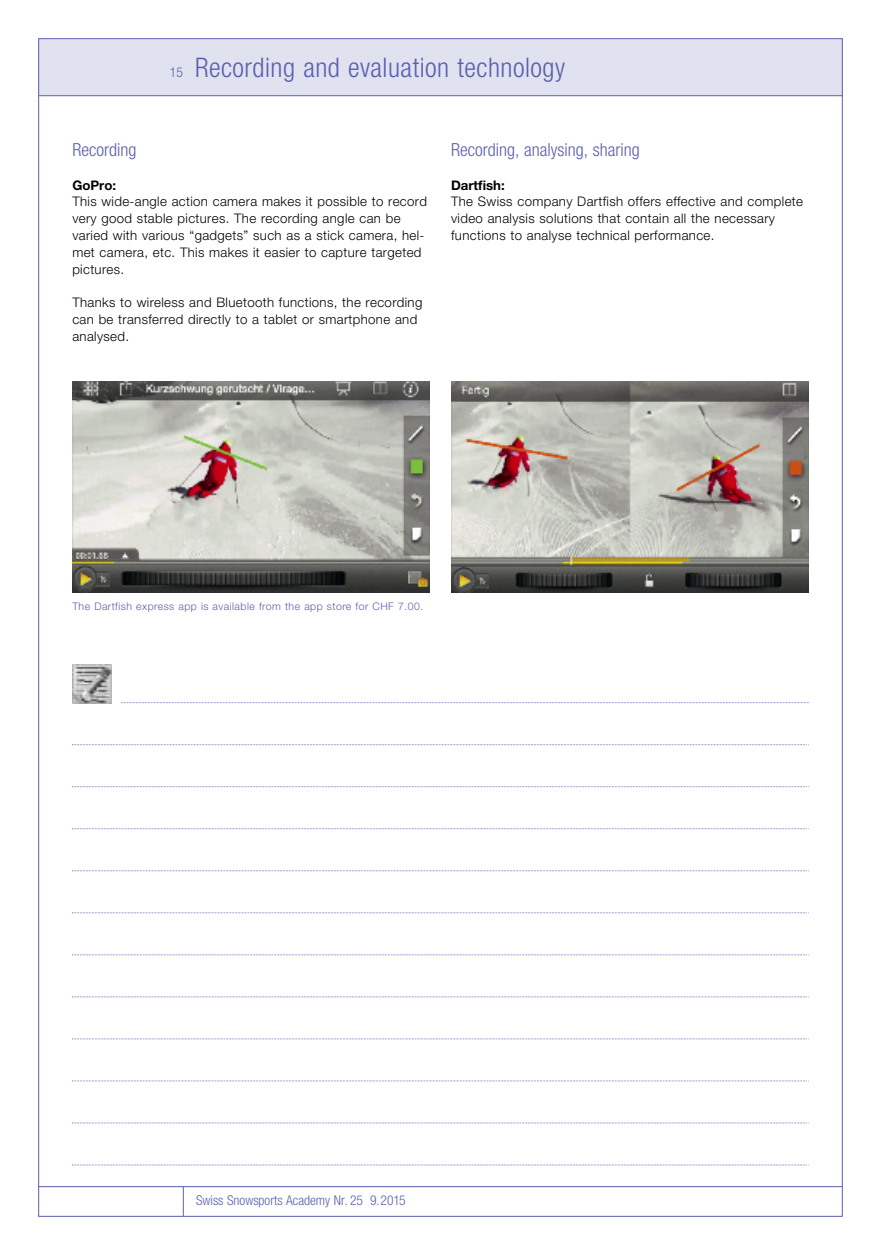
<style>
.page{position:relative;width:881px;height:1255px;background:#fff}
.page>*{position:absolute;margin:0;border:0;box-sizing:border-box;transform-origin:0 0}
.t1{font:300 condensed 27px "Helvetica Neue LT Std";letter-spacing:.02em;color:#5a60ad}
.t2{font:300 condensed 18px "Helvetica Neue LT Std";color:#5a60ad}
.t3{font:300 condensed 13.5px "Helvetica Neue LT Std";color:#5a60ad}
.t4{font:300 13.2px/16.8px "Helvetica Neue LT Std";letter-spacing:.03em;color:#000}
.t5{font:700 13.2px "Helvetica Neue LT Std";color:#000}
.t6{font:300 10.5px "Helvetica Neue";letter-spacing:.045em;color:#5a60ad}
.s1{font-size:13.5px}
</style>
<div class="page">
<div style="left:38px;top:39px;width:804px;height:56px;background:#e1e2f0"></div>
<hr style="left:39px;top:95px;width:803px;height:1px;background:#5a60ad">
<hr style="left:39px;top:1186px;width:803px;height:1px;background:#5a60ad">
<hr style="left:183px;top:1186px;width:1px;height:30px;background:#5a60ad">
<img style="left:72px;top:381px;width:357px;height:211px">
<img style="left:451px;top:381px;width:357px;height:211px">
<svg style="left:121px;top:702px;width:687px;height:1px"></svg>
<svg style="left:72px;top:744px;width:735px;height:1px"></svg>
<svg style="left:72px;top:786px;width:735px;height:1px"></svg>
<svg style="left:72px;top:828px;width:735px;height:1px"></svg>
<svg style="left:72px;top:870px;width:735px;height:1px"></svg>
<svg style="left:72px;top:912px;width:735px;height:1px"></svg>
<svg style="left:72px;top:954px;width:735px;height:1px"></svg>
<svg style="left:72px;top:996px;width:735px;height:1px"></svg>
<svg style="left:72px;top:1038px;width:735px;height:1px"></svg>
<svg style="left:72px;top:1080px;width:735px;height:1px"></svg>
<svg style="left:72px;top:1122px;width:735px;height:1px"></svg>
<svg style="left:72px;top:1164px;width:735px;height:1px"></svg>
<img style="left:72px;top:664px;width:40px;height:39px">
<h1 class="t1" style="left:170px;top:58px;width:396px"><span class="s1">15</span> Recording and evaluation technology</h1>
<h2 class="t2" style="left:72px;top:143px;width:65px">Recording</h2>
<p class="t5" style="left:72px;top:180px;width:45px">GoPro:</p>
<p class="t4" style="left:72px;top:194px;width:356px">This wide-angle action camera makes it possible to record very good stable pictures. The recording angle can be varied with various “gadgets” such as a stick camera, hel&shy;met camera, etc. This makes it easier to capture targeted pictures.</p>
<p class="t4" style="left:72px;top:295px;width:351px">Thanks to wireless and Bluetooth functions, the recording can be transferred directly to a tablet or smartphone and analysed.</p>
<h2 class="t2" style="left:451px;top:143px;width:190px">Recording, analysing, sharing</h2>
<p class="t5" style="left:451px;top:180px;width:55px">Dartfish:</p>
<p class="t4" style="left:451px;top:194px;width:353px">The Swiss company Dartfish offers effective and complete video analysis solutions that contain all the necessary functions to analyse technical performance.</p>
<p class="t6" style="left:72px;top:597px;width:352px">The Dartfish express app is available from the app store for CHF 7.00.</p>
<p class="t3" style="left:196px;top:1195px;width:211px">Swiss Snowsports Academy Nr. 25 9.2015</p>
</div>
